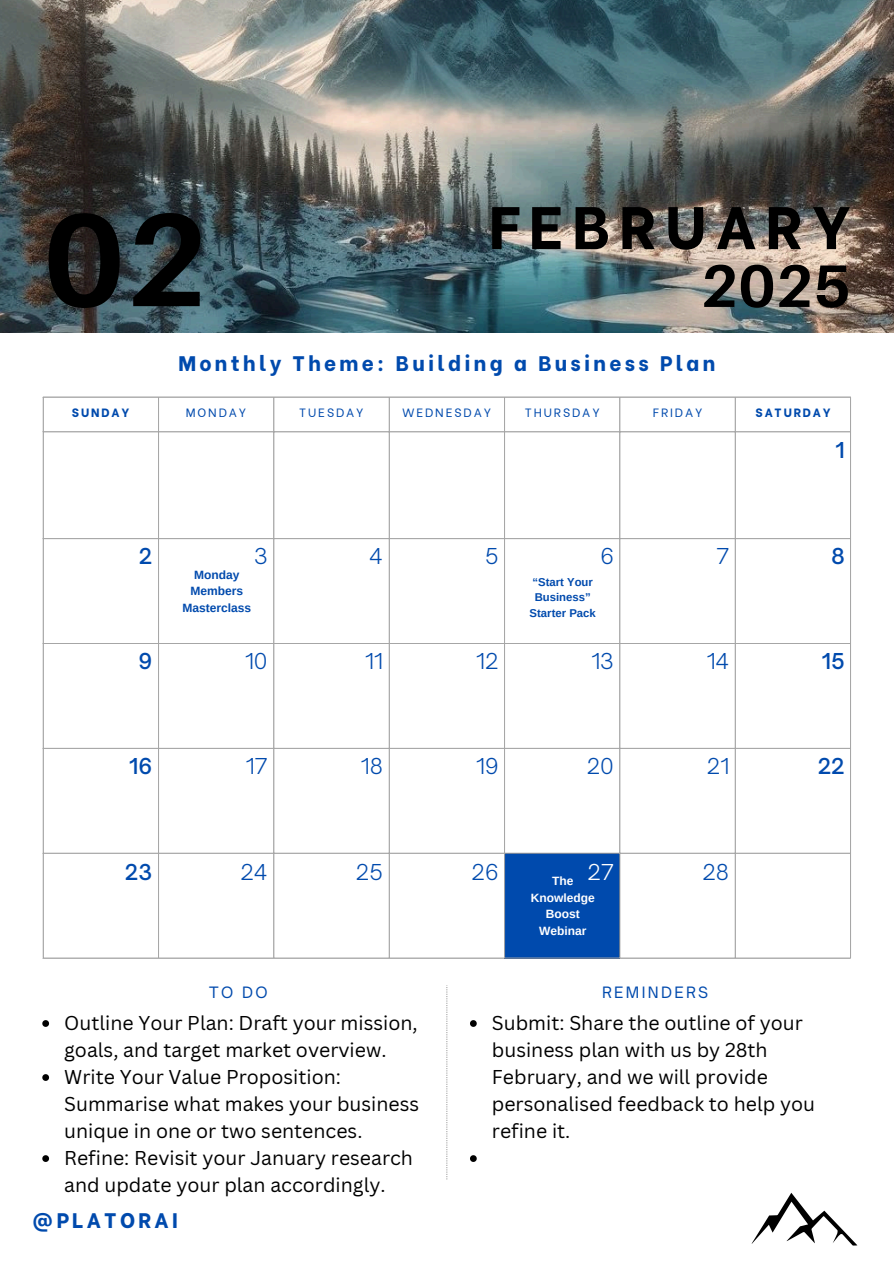
<style>
.page{position:relative;width:894px;height:1264px;background:#fff}
.page>*{position:absolute;margin:0;border:0;box-sizing:border-box;transform-origin:0 0}
.t1{font:700 132px "Aileron";color:#000}
.t2{font:800 60px "Be Vietnam";letter-spacing:.155em;color:#000}
.t3{font:700 60px "Aileron";color:#000}
.t4{font:800 21px "Be Vietnam";letter-spacing:.155em;color:#004aad}
.t5{font:300 21px "Open Sauce One";color:#004aad}
.t6{font:500 21px "Open Sauce One";color:#004aad}
.t7{font:300 21px "Open Sauce One";color:#fff}
.t8{font:19.5px/27px "Canva Sans";color:#000}
.t9{font:15px "Open Sauce One";letter-spacing:.155em;color:#004aad}
.t10{font:12px "Be Vietnam";letter-spacing:.155em;color:#004aad}
.t11{font:700 12px/16.6px "Arimo";color:#004aad;text-align:center}
.t12{font:700 12px/16.6px "Arimo";color:#fff;text-align:center}
.t13{font:800 12px "Be Vietnam";letter-spacing:.155em;color:#004aad}
.t14{font:700 11.4px/15.8px "Arimo";color:#004aad}
</style>
<div class="page">
<img style="left:0;top:0;width:893px;height:332px">
<div style="left:504px;top:852px;width:116px;height:106px;background:#004aad"></div>
<hr style="left:43px;top:397px;width:1px;height:560px;background:#a6a6a6">
<hr style="left:158px;top:397px;width:1px;height:560px;background:#a6a6a6">
<hr style="left:273px;top:397px;width:1px;height:560px;background:#a6a6a6">
<hr style="left:389px;top:397px;width:1px;height:560px;background:#a6a6a6">
<hr style="left:504px;top:397px;width:1px;height:560px;background:#a6a6a6">
<hr style="left:619px;top:397px;width:1px;height:560px;background:#a6a6a6">
<hr style="left:734px;top:397px;width:1px;height:560px;background:#a6a6a6">
<hr style="left:850px;top:397px;width:1px;height:560px;background:#a6a6a6">
<hr style="left:43px;top:396px;width:807px;height:1px;background:#a6a6a6">
<hr style="left:43px;top:431px;width:807px;height:1px;background:#a6a6a6">
<hr style="left:43px;top:538px;width:807px;height:1px;background:#a6a6a6">
<hr style="left:43px;top:643px;width:807px;height:1px;background:#a6a6a6">
<hr style="left:43px;top:748px;width:807px;height:1px;background:#a6a6a6">
<hr style="left:43px;top:852px;width:807px;height:1px;background:#a6a6a6">
<hr style="left:43px;top:957px;width:807px;height:1px;background:#a6a6a6">
<svg style="left:751px;top:1192px;width:106px;height:53px"></svg>
<svg style="left:446px;top:985px;width:1px;height:194px"></svg>
<svg style="left:42px;top:1020px;width:7px;height:6px"></svg>
<svg style="left:42px;top:1074px;width:7px;height:6px"></svg>
<svg style="left:42px;top:1155px;width:7px;height:6px"></svg>
<svg style="left:470px;top:1020px;width:6px;height:6px"></svg>
<svg style="left:470px;top:1155px;width:6px;height:6px"></svg>
<h1 class="t1" style="left:43px;top:178px;width:167px">02</h1>
<h1 class="t2" style="left:489px;top:177px;width:363px">FEBRUARY</h1>
<h6 class="t3" style="left:700px;top:249px;width:152px">2025</h6>
<p class="t4" style="left:178px;top:346px;width:538px">Monthly Theme: Building a Business Plan</p>
<p class="t13" style="left:72px;top:403px;width:59px">SUNDAY</p>
<p class="t10" style="left:186px;top:403px;width:62px">MONDAY</p>
<p class="t10" style="left:299px;top:403px;width:66px">TUESDAY</p>
<p class="t10" style="left:402px;top:403px;width:90px">WEDNESDAY</p>
<p class="t10" style="left:524px;top:403px;width:76px">THURSDAY</p>
<p class="t10" style="left:652px;top:403px;width:51px">FRIDAY</p>
<p class="t13" style="left:755px;top:403px;width:77px">SATURDAY</p>
<p class="t6" style="left:835px;top:437px;width:11px">1</p>
<p class="t6" style="left:139px;top:542px;width:15px">2</p>
<p class="t5" style="left:254px;top:542px;width:15px">3</p>
<p class="t5" style="left:369px;top:542px;width:15px">4</p>
<p class="t5" style="left:485px;top:542px;width:15px">5</p>
<p class="t5" style="left:600px;top:542px;width:15px">6</p>
<p class="t5" style="left:716px;top:542px;width:14px">7</p>
<p class="t6" style="left:830px;top:542px;width:15px">8</p>
<p class="t11" style="left:182px;top:566px;width:70px">Monday<br>Members<br>Masterclass</p>
<h3 class="t14" style="left:532px;top:573px;width:62px">“Start Your<br>Business”</h3>
<p class="t14" style="left:529px;top:605px;width:68px">Starter Pack</p>
<p class="t6" style="left:138px;top:648px;width:15px">9</p>
<p class="t5" style="left:245px;top:648px;width:24px">10</p>
<p class="t5" style="left:365px;top:648px;width:19px">11</p>
<p class="t5" style="left:476px;top:648px;width:24px">12</p>
<p class="t5" style="left:591px;top:648px;width:24px">13</p>
<p class="t5" style="left:706px;top:648px;width:24px">14</p>
<p class="t6" style="left:821px;top:648px;width:24px">15</p>
<p class="t6" style="left:129px;top:753px;width:25px">16</p>
<p class="t5" style="left:246px;top:753px;width:23px">17</p>
<p class="t5" style="left:360px;top:753px;width:24px">18</p>
<p class="t5" style="left:476px;top:753px;width:24px">19</p>
<p class="t5" style="left:586px;top:753px;width:29px">20</p>
<p class="t5" style="left:706px;top:753px;width:24px">21</p>
<p class="t6" style="left:817px;top:753px;width:29px">22</p>
<p class="t6" style="left:125px;top:858px;width:29px">23</p>
<p class="t5" style="left:240px;top:858px;width:29px">24</p>
<p class="t5" style="left:356px;top:858px;width:28px">25</p>
<p class="t5" style="left:471px;top:858px;width:28px">26</p>
<p class="t7" style="left:587px;top:858px;width:28px">27</p>
<p class="t5" style="left:702px;top:858px;width:28px">28</p>
<p class="t12" style="left:530px;top:872px;width:65px">The<br>Knowledge<br>Boost<br>Webinar</p>
<h5 class="t9" style="left:209px;top:983px;width:60px">TO DO</h5>
<p class="t9" style="left:602px;top:983px;width:108px">REMINDERS</p>
<p class="t8" style="left:64px;top:1009px;width:355px">Outline Your Plan: Draft your mission, goals, and target market overview.</p>
<h2 class="t8" style="left:64px;top:1063px;width:356px">Write Your Value Proposition:<br>Summarise what makes your business unique in one or two sentences.</h2>
<p class="t8" style="left:64px;top:1144px;width:350px">Refine: Revisit your January research and update your plan accordingly.</p>
<h6 class="t4" style="left:32px;top:1202px;width:147px">@PLATORAI</h6>
<h5 class="t8" style="left:491px;top:1009px;width:324px">Submit: Share the outline of your business plan with us by 28th<br>February, and we will provide personalised feedback to help you refine it.</h5>
</div>
